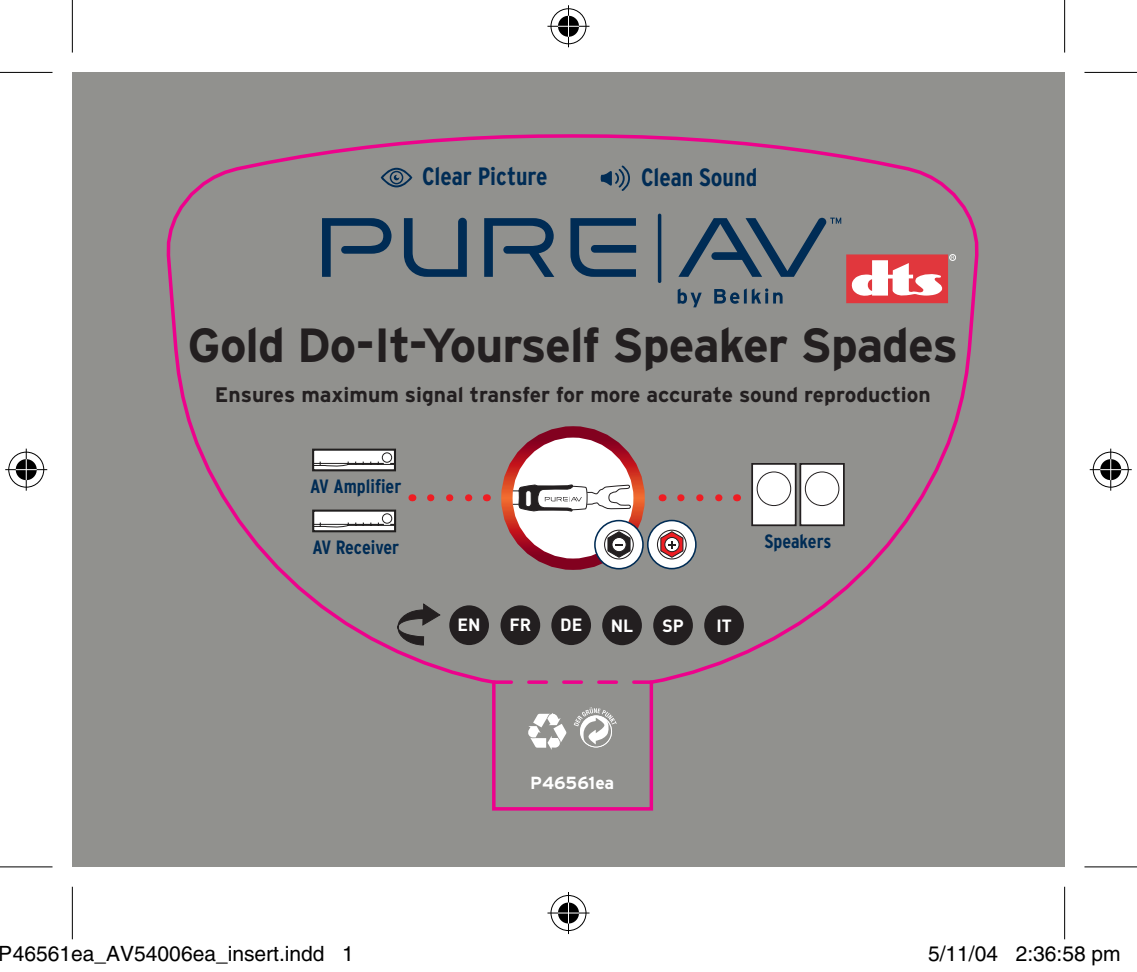
<style>
.page{position:relative;width:1137px;height:972px;background:#fff}
.page>*{position:absolute;margin:0;border:0;box-sizing:border-box;transform-origin:0 0}
.t1{font:700 47.95px "Interstate";letter-spacing:-.02em;color:#231f20}
.t2{font:700 condensed 25.2px "Interstate";color:#002c55}
.t3{font:700 21px "Interstate";color:#231f20}
.t4{font:21px "Helvetica";color:#000}
.t5{font:700 condensed 19.25px "Interstate";color:#002c55}
.t6{font:700 17.5px "DIN";color:#fff}
.t7{font:700 17.5px "Interstate";color:#fff}
</style>
<div class="page">
<div style="left:72px;top:72px;width:992px;height:794px;background:#91918e"></div>
<svg style="left:166px;top:134px;width:813px;height:674px"></svg>
<svg style="left:397px;top:603px;width:43px;height:41px"></svg>
<div style="left:449px;top:605px;width:40px;height:39px;background:#231f20;border-radius:50%"></div>
<div style="left:500px;top:605px;width:40px;height:39px;background:#231f20;border-radius:50%"></div>
<div style="left:551px;top:605px;width:40px;height:39px;background:#231f20;border-radius:50%"></div>
<div style="left:602px;top:605px;width:40px;height:40px;background:#231f20;border-radius:50%"></div>
<div style="left:653px;top:605px;width:40px;height:40px;background:#231f20;border-radius:50%"></div>
<div style="left:704px;top:605px;width:40px;height:40px;background:#231f20;border-radius:50%"></div>
<div style="left:0;top:70px;width:52px;height:5px;background:#f3f3f3"></div>
<div style="left:1084px;top:70px;width:53px;height:5px;background:#f3f3f3"></div>
<svg style="left:0;top:867px;width:52px;height:1px"></svg>
<svg style="left:1084px;top:867px;width:53px;height:1px"></svg>
<svg style="left:71px;top:0;width:1px;height:53px"></svg>
<svg style="left:71px;top:887px;width:1px;height:51px"></svg>
<svg style="left:1065px;top:0;width:1px;height:53px"></svg>
<svg style="left:1065px;top:887px;width:1px;height:51px"></svg>
<hr style="left:0;top:72px;width:52px;height:1px;background:#000">
<hr style="left:1084px;top:72px;width:53px;height:1px;background:#000">
<hr style="left:0;top:865px;width:52px;height:2px;background:#000">
<hr style="left:1084px;top:865px;width:53px;height:2px;background:#000">
<hr style="left:72px;top:0;width:1px;height:53px;background:#000">
<hr style="left:72px;top:886px;width:1px;height:52px;background:#000">
<hr style="left:1064px;top:0;width:1px;height:53px;background:#000">
<hr style="left:1064px;top:886px;width:1px;height:52px;background:#000">
<div style="left:549px;top:7px;width:39px;height:39px;border:4px solid #fff;border-radius:50%"></div>
<svg style="left:547px;top:24px;width:42px;height:4px"></svg>
<div style="left:566px;top:5px;width:5px;height:42px;background:#fff"></div>
<div style="left:556px;top:14px;width:25px;height:25px;border:4px solid #fff;border-radius:50%"></div>
<div style="left:550px;top:8px;width:36px;height:36px;border:1px solid #000;border-radius:50%"></div>
<hr style="left:547px;top:26px;width:42px;height:1px;background:#000">
<hr style="left:568px;top:5px;width:1px;height:42px;background:#000">
<svg style="left:558px;top:16px;width:21px;height:21px"></svg>
<div style="left:549px;top:892px;width:39px;height:40px;border:4px solid #fff;border-radius:50%"></div>
<svg style="left:547px;top:910px;width:42px;height:4px"></svg>
<div style="left:566px;top:891px;width:5px;height:42px;background:#fff"></div>
<div style="left:556px;top:899px;width:25px;height:26px;border:4px solid #fff;border-radius:50%"></div>
<div style="left:550px;top:894px;width:36px;height:36px;border:1px solid #000;border-radius:50%"></div>
<hr style="left:547px;top:912px;width:42px;height:1px;background:#000">
<hr style="left:568px;top:891px;width:1px;height:42px;background:#000">
<svg style="left:558px;top:902px;width:21px;height:21px"></svg>
<div style="left:7px;top:450px;width:39px;height:39px;border:4px solid #fff;border-radius:50%"></div>
<svg style="left:5px;top:467px;width:42px;height:4px"></svg>
<svg style="left:24px;top:448px;width:4px;height:42px"></svg>
<div style="left:14px;top:457px;width:25px;height:25px;border:4px solid #fff;border-radius:50%"></div>
<div style="left:8px;top:451px;width:36px;height:36px;border:1px solid #000;border-radius:50%"></div>
<hr style="left:5px;top:469px;width:42px;height:1px;background:#000">
<hr style="left:26px;top:448px;width:1px;height:42px;background:#000">
<svg style="left:16px;top:459px;width:21px;height:21px"></svg>
<div style="left:1091px;top:450px;width:39px;height:39px;border:4px solid #fff;border-radius:50%"></div>
<svg style="left:1090px;top:467px;width:42px;height:4px"></svg>
<svg style="left:1108px;top:448px;width:5px;height:42px"></svg>
<div style="left:1098px;top:457px;width:25px;height:25px;border:4px solid #fff;border-radius:50%"></div>
<div style="left:1093px;top:451px;width:35px;height:36px;border:1px solid #000;border-radius:50%"></div>
<hr style="left:1090px;top:469px;width:42px;height:1px;background:#000">
<hr style="left:1110px;top:448px;width:1px;height:42px;background:#000">
<svg style="left:1100px;top:459px;width:21px;height:21px"></svg>
<div style="left:160px;top:947px;width:7px;height:13px;border:1px solid #fff;border-radius:50%"></div>
<div style="left:158px;top:945px;width:11px;height:17px;border:1px solid #fff;border-radius:50%"></div>
<div style="left:171px;top:947px;width:8px;height:13px;border:1px solid #fff;border-radius:50%"></div>
<div style="left:169px;top:945px;width:12px;height:17px;border:1px solid #fff;border-radius:50%"></div>
<div style="left:977px;top:947px;width:7px;height:13px;border:1px solid #fff;border-radius:50%"></div>
<div style="left:975px;top:945px;width:11px;height:17px;border:1px solid #fff;border-radius:50%"></div>
<p class="t2" style="left:422px;top:162px;width:127px">Clear Picture</p>
<p class="t2" style="left:641px;top:163px;width:118px">Clean Sound</p>
<h1 class="t1" style="left:188px;top:318px;width:772px">Gold Do-It-Yourself Speaker Spades</h1>
<p class="t3" style="left:215px;top:382px;width:717px">Ensures maximum signal transfer for more accurate sound reproduction</p>
<p class="t5" style="left:310px;top:475px;width:93px">AV Amplifier</p>
<p class="t5" style="left:312px;top:536px;width:88px">AV Receiver</p>
<p class="t6" style="left:458px;top:613px;width:25px">EN</p>
<p class="t6" style="left:509px;top:613px;width:23px">FR</p>
<p class="t6" style="left:560px;top:613px;width:24px">DE</p>
<p class="t6" style="left:611px;top:613px;width:24px">NL</p>
<p class="t6" style="left:662px;top:613px;width:23px">SP</p>
<p class="t6" style="left:716px;top:613px;width:17px">IT</p>
<p class="t5" style="left:764px;top:530px;width:68px">Speakers</p>
<p class="t7" style="left:530px;top:772px;width:86px">P46561ea</p>
<p class="t4" style="left:-1px;top:941px;width:356px">P46561ea_AV54006ea_insert.indd 1</p>
<p class="t4" style="left:928px;top:941px;width:194px">5/11/04 2:36:58 pm</p>
</div>
